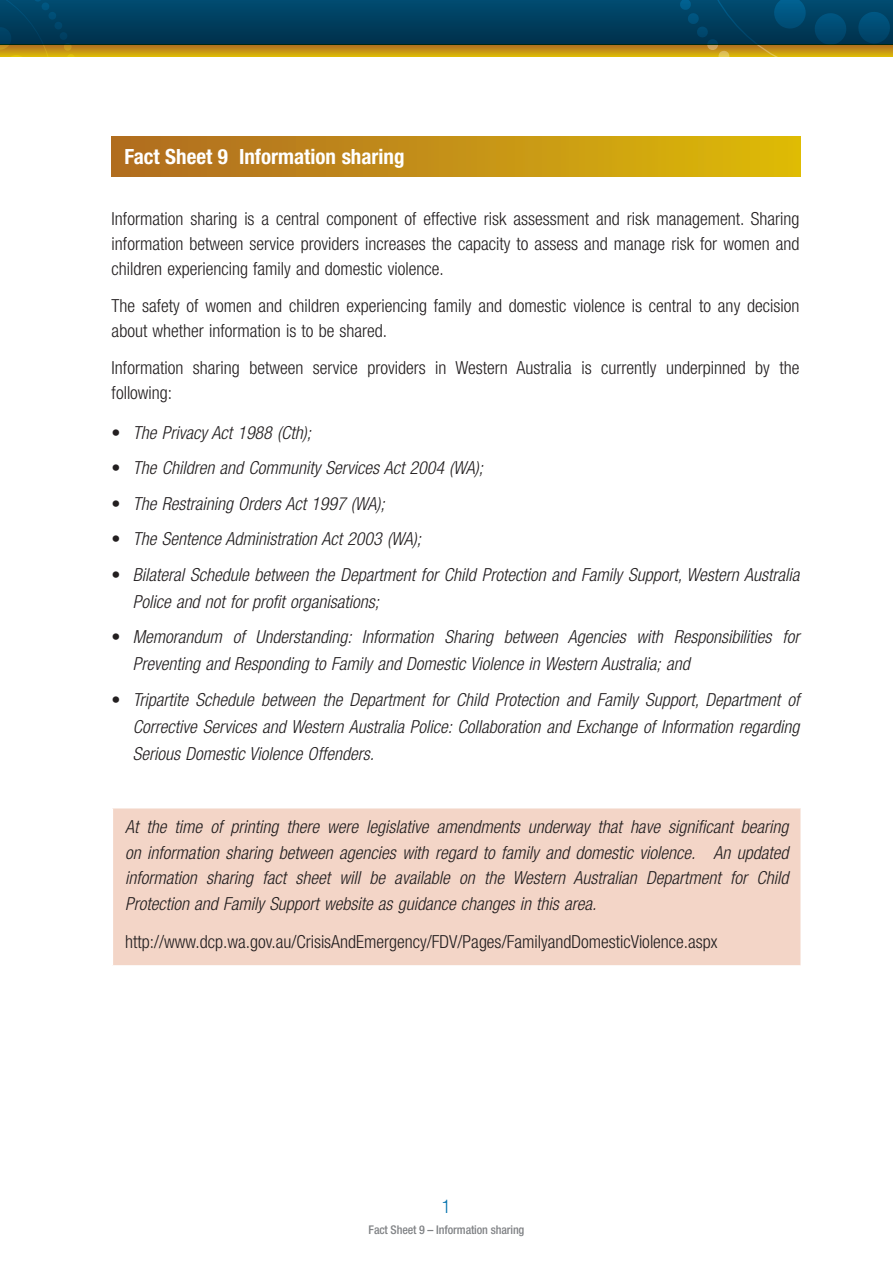
<style>
.page{position:relative;width:893px;height:1263px;background:#fff}
.page>*{position:absolute;margin:0;border:0;box-sizing:border-box;transform-origin:0 0}
.Fact_sheet_headi{font:700 condensed 21px "Helvetica Neue LT Pro";color:#fff}
.t1{font:italic 300 condensed 18px/27px "Helvetica Neue LT Pro";color:#231f20}
.t2{font:300 condensed 18px/24.8px "Helvetica Neue LT Pro";color:#231f20}
.t3{font:500 condensed 12px "Helvetica Neue LT Pro";letter-spacing:-.01em;color:#808285}
.s1{font-weight:700;font-style:normal;font-stretch:normal}
</style>
<div class="page">
<div style="left:0;top:0;width:893px;height:44px;background:linear-gradient(to bottom,#004c71,#00314c)"></div>
<svg style="left:679px;top:0;width:214px;height:44px;background:#004365"></svg>
<svg style="left:75px;top:44px;width:818px;height:12px;background:#b48916"></svg>
<svg style="left:0;top:0;width:75px;height:56px;background:#274f50"></svg>
<div style="left:112px;top:136px;width:688px;height:41px;background:linear-gradient(to right,#af6b23,#ddba08)"></div>
<div style="left:112px;top:808px;width:689px;height:158px;background:#f3d5c7"></div>
<hr style="left:112px;top:808px;width:1px;height:157px;background:#fff">
<hr style="left:800px;top:808px;width:2px;height:157px;background:#fff">
<hr style="left:112px;top:965px;width:690px;height:2px;background:#fff">
<p class="Fact_sheet_headi" style="left:124px;top:144px;width:282px">Fact Sheet 9 Information sharing</p>
<p class="t2" style="left:112px;top:206px;width:689px;text-align:justify">Information sharing is a central component of effective risk assessment and risk management. Sharing information between service providers increases the capacity to assess and manage risk for women and children experiencing family and domestic violence.</p>
<p class="t2" style="left:112px;top:293px;width:689px">The safety of women and children experiencing family and domestic violence is central to any decision about whether information is to be shared.</p>
<p class="t2" style="left:112px;top:355px;width:689px">Information sharing between service providers in Western Australia is currently underpinned by the following:</p>
<p class="t1" style="left:112px;top:419px;width:201px"><span class="s1">•</span> The Privacy Act 1988 (Cth);</p>
<p class="t1" style="left:112px;top:455px;width:373px"><span class="s1">•</span> The Children and Community Services Act 2004 (WA);</p>
<p class="t1" style="left:112px;top:490px;width:275px"><span class="s1">•</span> The Restraining Orders Act 1997 (WA);</p>
<p class="t1" style="left:112px;top:526px;width:311px"><span class="s1">•</span> The Sentence Administration Act 2003 (WA);</p>
<p class="t1" style="left:133px;top:561px;width:668px;text-indent:-21px"><span class="s1">•</span> Bilateral Schedule between the Department for Child Protection and Family Support, Western Australia<br>Police and not for profit organisations;</p>
<p class="t1" style="left:133px;top:624px;width:668px;text-indent:-21px"><span class="s1">•</span> Memorandum of Understanding: Information Sharing between Agencies with Responsibilities for<br>Preventing and Responding to Family and Domestic Violence in Western Australia; and</p>
<p class="t1" style="left:133px;top:686px;width:668px;text-align:justify;text-indent:-21px"><span class="s1">•</span> Tripartite Schedule between the Department for Child Protection and Family Support, Department of Corrective Services and Western Australia Police: Collaboration and Exchange of Information regarding Serious Domestic Violence Offenders.</p>
<p class="t1" style="left:125px;top:815px;width:665px;line-height:25.5px;text-align:justify">At the time of printing there were legislative amendments underway that have significant bearing on information sharing between agencies with regard to family and domestic violence. An updated information sharing fact sheet will be available on the Western Australian Department for Child Protection and Family Support website as guidance changes in this area.</p>
<p class="t2" style="left:125px;top:929px;width:594px">http://www.dcp.wa.gov.au/CrisisAndEmergency/FDV/Pages/FamilyandDomesticViolence.aspx</p>
<p class="t3" style="left:369px;top:1222px;width:157px">Fact Sheet 9 – Information sharing</p>
</div>
